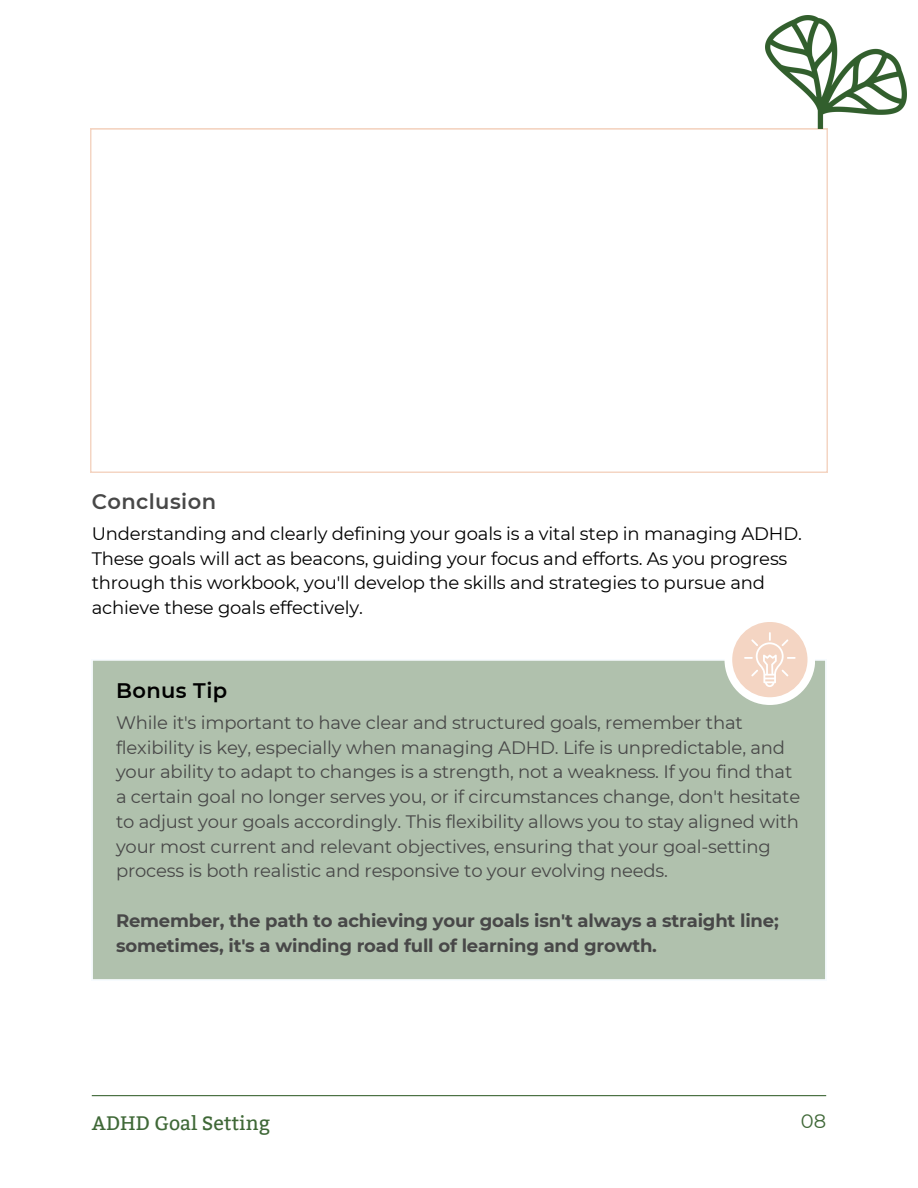
<style>
.page{position:relative;width:918px;height:1188px;background:#fff}
.page>*{position:absolute;margin:0;border:0;box-sizing:border-box;transform-origin:0 0}
.t1{font:600 21px "Montserrat";letter-spacing:.02em;color:#484848}
.t2{font:600 21px "Montserrat";letter-spacing:.02em;color:#000}
.t3{font:19.5px "Bitter";color:#3f6837}
.t4{font:19.5px "Montserrat";color:#3f6837}
.t5{font:18px/24.8px "Montserrat";letter-spacing:-.01em;color:#484848}
.t6{font:18px/24.8px "Montserrat";letter-spacing:-.01em;color:#000}
.t7{font:700 18px/24.8px "Montserrat";letter-spacing:-.01em;color:#484848}
</style>
<div class="page">
<svg style="left:90px;top:129px;width:737px;height:344px"></svg>
<div style="left:92px;top:660px;width:734px;height:320px;background:#b0c1ad"></div>
<div style="left:725px;top:614px;width:90px;height:91px;background:#fff;border-radius:50%"></div>
<div style="left:732px;top:622px;width:76px;height:75px;background:#f4d5c3;border-radius:50%"></div>
<svg style="left:744px;top:632px;width:52px;height:55px"></svg>
<hr style="left:92px;top:1095px;width:734px;height:1px;background:#3f6837">
<img style="left:765px;top:15px;width:142px;height:114px">
<p class="t1" style="left:92px;top:489px;width:126px">Conclusion</p>
<h1 class="t6" style="left:92px;top:521px;width:712px">Understanding and clearly defining your goals is a vital step in managing ADHD.<br>These goals will act as beacons, guiding your focus and efforts. As you progress through this workbook, you'll develop the skills and strategies to pursue and achieve these goals effectively.</h1>
<p class="t2" style="left:116px;top:678px;width:113px">Bonus Tip</p>
<p class="t5" style="left:116px;top:710px;width:686px">While it's important to have clear and structured goals, remember that flexibility is key, especially when managing ADHD. Life is unpredictable, and your ability to adapt to changes is a strength, not a weakness. If you find that a certain goal no longer serves you, or if circumstances change, don't hesitate to adjust your goals accordingly. This flexibility allows you to stay aligned with your most current and relevant objectives, ensuring that your goal-setting process is both realistic and responsive to your evolving needs.</p>
<h1 class="t7" style="left:116px;top:908px;width:664px">Remember, the path to achieving your goals isn't always a straight line; sometimes, it's a winding road full of learning and growth.</h1>
<p class="t3" style="left:92px;top:1111px;width:180px">ADHD Goal Setting</p>
<h3 class="t4" style="left:801px;top:1110px;width:27px">08</h3>
</div>
